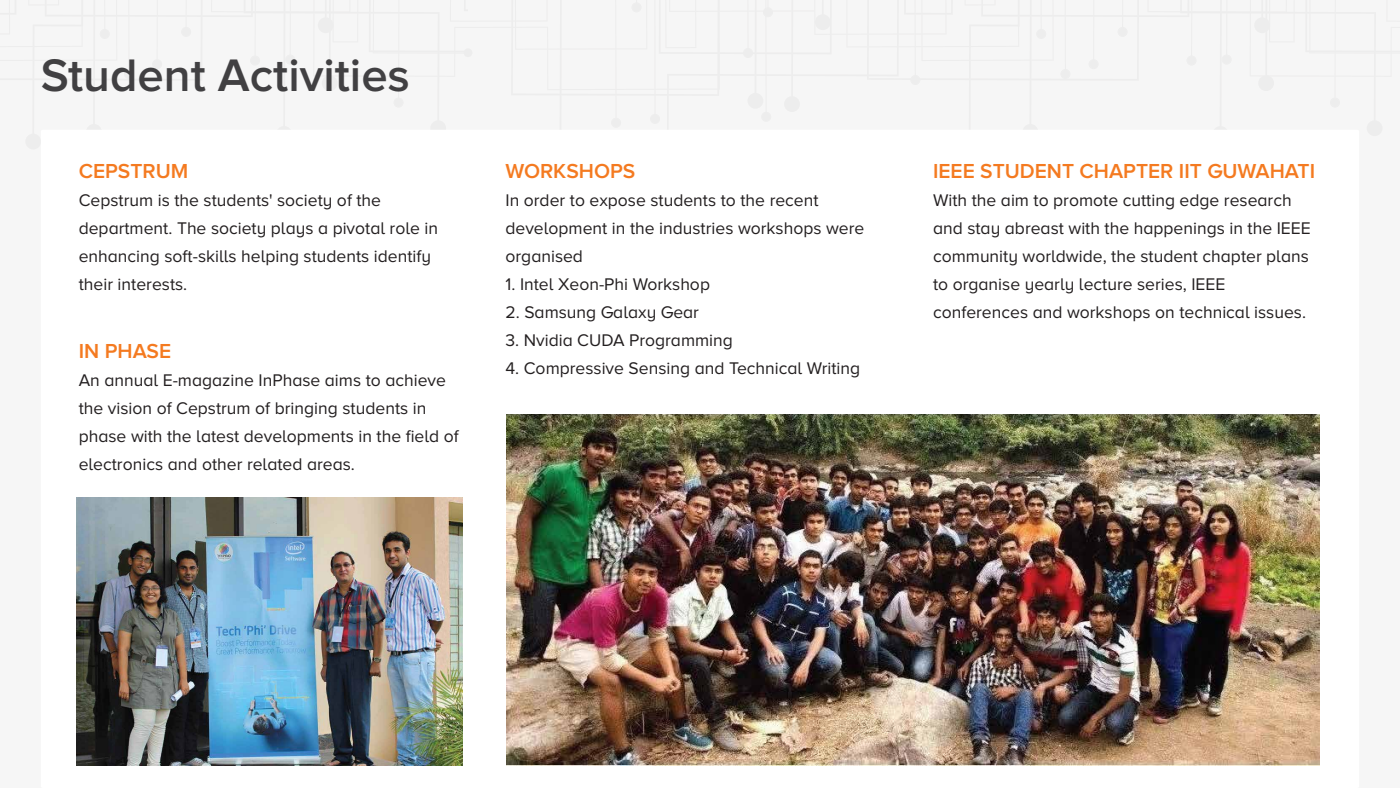
<style>
.page{position:relative;width:1400px;height:788px;background:#f6f6f6}
.page>*{position:absolute;margin:0;border:0;box-sizing:border-box;transform-origin:0 0}
.t1{font:600 47.25px "Proxima Nova A";color:#414042}
.t2{font:600 21px "Proxima Nova A";color:#f47a20}
.t3{font:17.5px/28px "Proxima Nova A";color:#231f20}
</style>
<div class="page">
<div style="left:41px;top:130px;width:1318px;height:658px;background:#fff;border-radius:2px"></div>
<img style="left:77px;top:497px;width:386px;height:269px">
<img style="left:506px;top:414px;width:813px;height:352px">
<h1 class="t1" style="left:41px;top:48px;width:371px">Student Activities</h1>
<p class="t2" style="left:79px;top:159px;width:111px">CEPSTRUM</p>
<p class="t3" style="left:79px;top:186px;width:361px">Cepstrum is the students' society of the department. The society plays a pivotal role in enhancing soft-skills helping students identify their interests.</p>
<p class="t2" style="left:79px;top:339px;width:94px">IN PHASE</p>
<p class="t3" style="left:79px;top:366px;width:382px">An annual E-magazine InPhase aims to achieve the vision of Cepstrum of bringing students in phase with the latest developments in the field of electronics and other related areas.</p>
<p class="t2" style="left:505px;top:159px;width:131px">WORKSHOPS</p>
<p class="t3" style="left:505px;top:185px;width:360px">In order to expose students to the recent development in the industries workshops were organised</p>
<p class="t3" style="left:505px;top:269px;width:206px">1. Intel Xeon-Phi Workshop</p>
<p class="t3" style="left:505px;top:297px;width:195px">2. Samsung Galaxy Gear</p>
<p class="t3" style="left:505px;top:325px;width:229px">3. Nvidia CUDA Programming</p>
<p class="t3" style="left:505px;top:353px;width:356px">4. Compressive Sensing and Technical Writing</p>
<p class="t2" style="left:933px;top:159px;width:384px">IEEE STUDENT CHAPTER IIT GUWAHATI</p>
<p class="t3" style="left:933px;top:186px;width:379px">With the aim to promote cutting edge research and stay abreast with the happenings in the IEEE community worldwide, the student chapter plans to organise yearly lecture series, IEEE conferences and workshops on technical issues.</p>
</div>
